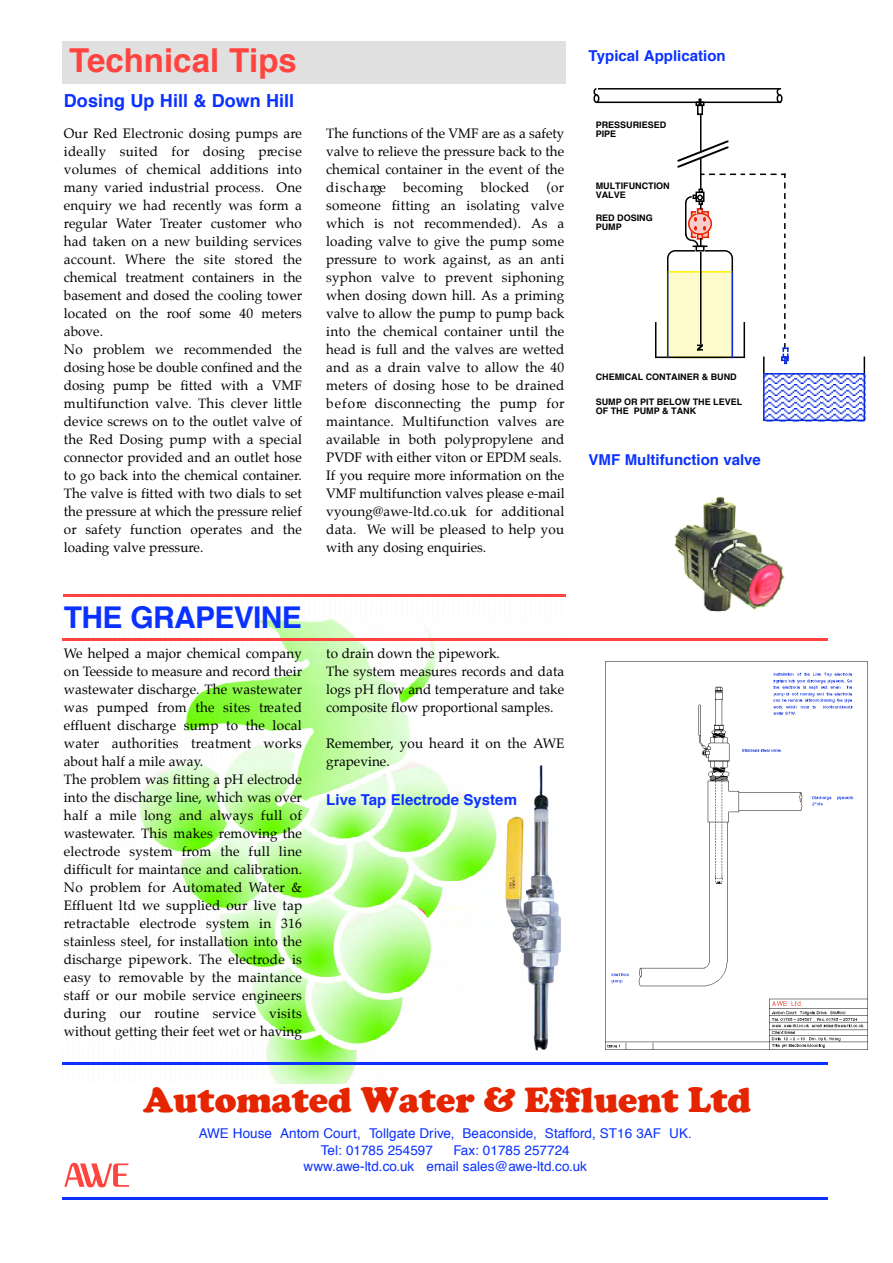
<style>
.page{position:relative;width:893px;height:1263px;background:#fff}
.page>*{position:absolute;margin:0;border:0;box-sizing:border-box;transform-origin:0 0}
.t1{font:600 54px "Peignot";color:#ff443f}
.t2{font:36.3px "Cooper Black MS";color:#e52400}
.t3{font:700 33px "Helvetica";color:#ff443f}
.t4{font:700 30px "Helvetica";letter-spacing:-.02em;color:#0a31ff}
.t5{font:700 18px "Helvetica";color:#0a31ff}
.t6{font:700 15px "Helvetica";color:#0a31ff}
.t7{font:13.5px/18px "Palatino";letter-spacing:.01em;color:#000}
.t8{font:13.5px/16.5px "Helvetica";color:#0a31ff}
.t9{font:700 9px/9px "Helvetica";color:#000}
</style>
<div class="page">
<img style="left:63px;top:594px;width:498px;height:489px">
<hr style="left:62px;top:1197px;width:766px;height:3px;background:#0a31ff">
<div style="left:62px;top:41px;width:504px;height:43px;background:#dfe0df"></div>
<hr style="left:64px;top:594px;width:502px;height:3px;background:#ff443f">
<hr style="left:62px;top:638px;width:766px;height:3px;background:#ff443f">
<hr style="left:62px;top:1062px;width:766px;height:3px;background:#0a31ff">
<img style="left:605px;top:661px;width:263px;height:389px">
<img style="left:542px;top:765px;width:19px;height:153px">
<hr style="left:655px;top:322px;width:1px;height:36px;background:#000">
<hr style="left:655px;top:357px;width:90px;height:1px;background:#000">
<hr style="left:700px;top:159px;width:1px;height:31px;background:#000">
<hr style="left:596px;top:102px;width:185px;height:1px;background:#000">
<hr style="left:598px;top:88px;width:183px;height:2px;background:#000">
<div style="left:697px;top:105px;width:6px;height:10px;border:2px solid #000"></div>
<svg style="left:695px;top:99px;width:9px;height:7px"></svg>
<hr style="left:700px;top:114px;width:1px;height:39px;background:#000">
<svg style="left:677px;top:141px;width:51px;height:27px"></svg>
<svg style="left:593px;top:88px;width:7px;height:16px"></svg>
<svg style="left:775px;top:88px;width:8px;height:16px"></svg>
<hr style="left:763px;top:357px;width:1px;height:64px;background:#000">
<hr style="left:863px;top:357px;width:2px;height:64px;background:#000">
<svg style="left:766px;top:376px;width:96px;height:42px"></svg>
<div style="left:763px;top:373px;width:102px;height:48px;border:2px solid #0728dc"></div>
<svg style="left:666px;top:174px;width:122px;height:190px"></svg>
<hr style="left:667px;top:271px;width:1px;height:87px;background:#0728dc">
<hr style="left:731px;top:271px;width:2px;height:87px;background:#0728dc">
<img style="left:720px;top:496px;width:43px;height:58px">
<h3 class="t3" style="left:69px;top:47px;width:229px">Technical Tips</h3>
<h3 class="t5" style="left:64px;top:93px;width:232px">Dosing Up Hill &amp; Down Hill</h3>
<p class="t7" style="left:64px;top:125px;width:240px">Our Red Electronic dosing pumps are ideally suited for dosing pre c i s e volumes of chemical additions into many varied industrial process. One enquiry we had recently was form a regular Water Treater customer who had taken on a new building services account. Where the site stored the chemical treatment containers in the basement and dosed the cooling tower located on the roof some 40 meters above.<br>No problem we recommended the dosing hose be double confined and the dosing pump be fitted with a VMF multifunction valve. This clever little device screws on to the outlet valve of the Red Dosing pump with a special connector provided and an outlet hose to go back into the chemical container.<br>The valve is fitted with two dials to set the pressure at which the pressure relief or safety function operates and the loading valve pressure.</p>
<p class="t7" style="left:326px;top:125px;width:240px;text-align:justify">The functions of the VMF are as a safety valve to relieve the pressure back to the chemical container in the event of the d i s c h a rge</p>
<p class="t7" style="left:326px;top:179px;width:240px;text-indent:220px">(or someone fitting an isolating valve which is not recommended). As a loading valve to give the pump some pressure to work against, as an anti syphon valve to prevent siphoning when dosing down hill. As a priming valve to allow the pump to pump back into the chemical container until the head is full and the valves are wetted and as a drain valve to allow the 40 meters of dosing hose to be drained b e f o re disconnecting the pump for maintance. Multifunction valves are available in both polypropylene and PVDF with either viton or EPDM seals.<br>If you require more information on the VMF multifunction valves please e-mail vyoung@awe-ltd.co.uk for additional data. We will be pleased to help you with any dosing enquiries.</p>
<p class="t7" style="left:403px;top:179px;width:62px">becoming</p>
<p class="t7" style="left:480px;top:179px;width:50px">blocked</p>
<h3 class="t4" style="left:64px;top:605px;width:239px">THE GRAPEVINE</h3>
<p class="t7" style="left:64px;top:645px;width:240px">We helped a major chemical company on Teesside to measure and record their wastewater discharge. The wastewater was pumped from the sites tre a t e d effluent discharge sump to the local water authorities treatment works about half a mile away.<br>The problem was fitting a pH electrode into the discharge line, which was over half a mile long and always full of wastewater. This makes removing the e le c t rode system from the full line difficult for maintance and calibration.<br>No problem for Automated Water &amp; Effluent ltd we supplied our live tap retractable electrode system in 316 stainless steel, for installation into the discharge pipework. The electrode is easy to removable by the maintance staff or our mobile service engineers during our routine service visits without getting their feet wet or having</p>
<p class="t7" style="left:326px;top:645px;width:240px">to drain down the pipework.<br>The system measures records and data logs pH flow and temperature and take composite flow proportional samples.</p>
<p class="t7" style="left:326px;top:735px;width:240px">Remember, you heard it on the AWE grapevine.</p>
<p class="t6" style="left:326px;top:794px;width:192px">Live Tap Electrode System</p>
<p class="t6" style="left:588px;top:49px;width:138px">Typical Application</p>
<p class="t9" style="left:595px;top:121px;width:72px">PRESSURIESED<br>PIPE</p>
<p class="t9" style="left:595px;top:182px;width:75px">MULTIFUNCTION<br>VALVE</p>
<p class="t9" style="left:595px;top:214px;width:59px">RED DOSING<br>PUMP</p>
<p class="t9" style="left:595px;top:373px;width:142px">CHEMICAL CONTAINER &amp; BUND</p>
<p class="t9" style="left:595px;top:398px;width:148px">SUMP OR PIT BELOW THE LEVEL<br>OF THE PUMP &amp; TANK</p>
<p class="t6" style="left:588px;top:453px;width:174px">VMF Multifunction valve</p>
<h1 class="t1" style="left:64px;top:1148px;width:67px">awe</h1>
<h2 class="t2" style="left:143px;top:1079px;width:609px">Automated Water &amp; Effluent Ltd</h2>
<p class="t8" style="left:321px;top:1126px;width:372px;text-indent:-122px">AWE House Antom Court, Tollgate Drive, Beaconside, Stafford, ST16 3AF UK.<br>Tel: 01785 254597</p>
<p class="t8" style="left:303px;top:1143px;width:285px;text-indent:150px">Fax: 01785 257724 www.awe-ltd.co.uk email sales@awe-ltd.co.uk</p>
</div>
